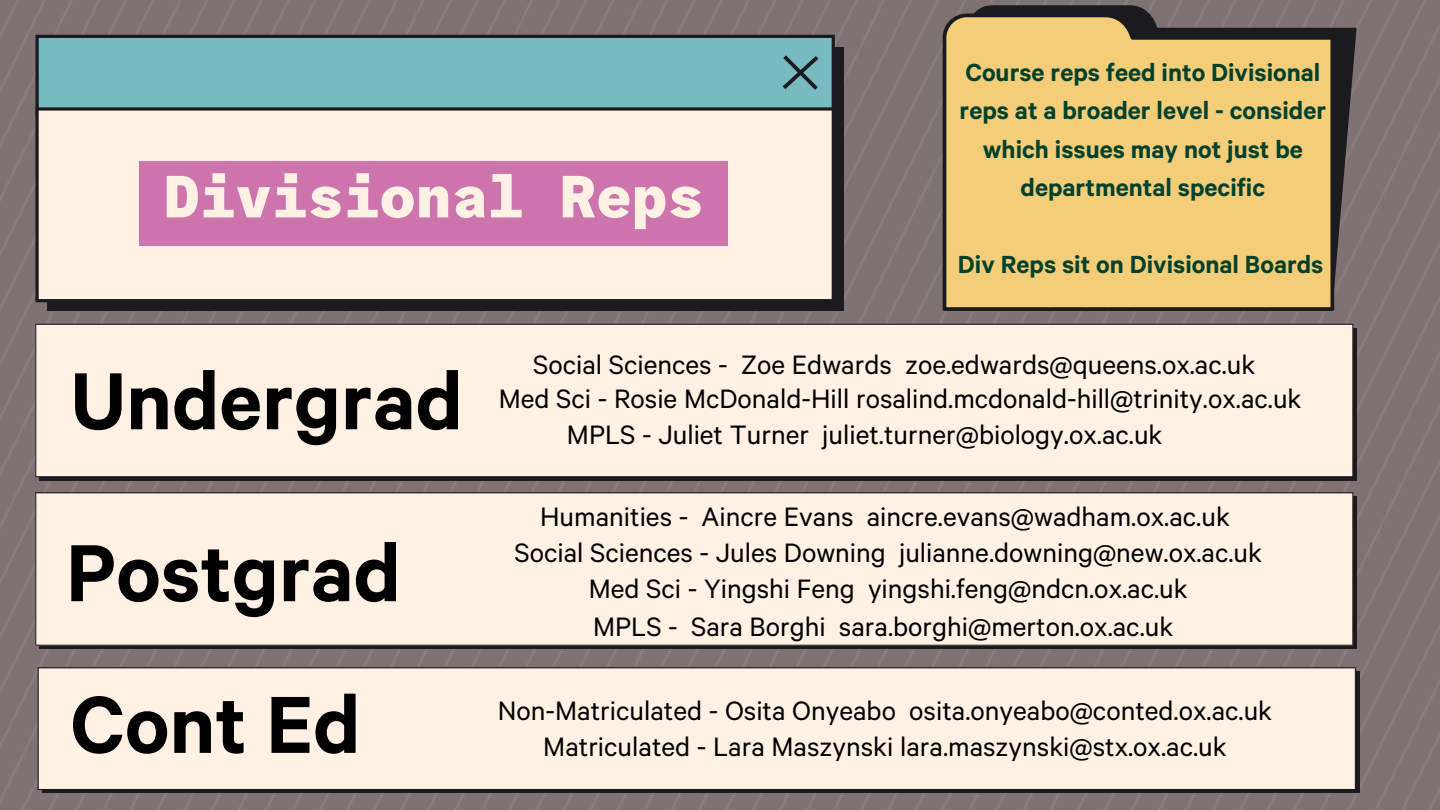
<style>
.page{position:relative;width:1440px;height:810px;background:#7f7272}
.page>*{position:absolute;margin:0;border:0;box-sizing:border-box;transform-origin:0 0}
.t1{font:600 91.1px/171.9px "Calibre";color:#000}
.t2{font:900 60px "Graebenbach Mono";color:#fff1e4}
.t3{font:30px/36.7px "Calibre";color:#000;text-align:center}
.t4{font:600 27.9px/38.5px "Calibre";color:#02412d;text-align:center}
</style>
<div class="page">
<div style="left:36px;top:35px;width:799px;height:72px;background:#77bbc1"></div>
<div style="left:48px;top:120px;width:796px;height:191px;background:#1b1a1e"></div>
<svg style="left:35px;top:107px;width:800px;height:195px;background:#f1e3d8"></svg>
<svg style="left:779px;top:51px;width:43px;height:43px;background:#669ea4"></svg>
<div style="left:140px;top:161px;width:588px;height:84px;background:#cd74ac"></div>
<svg style="left:945px;top:5px;width:412px;height:304px;background:#554d4f"></svg>
<svg style="left:943px;top:14px;width:391px;height:297px;background:#e4c072"></svg>
<div style="left:39px;top:328px;width:1318px;height:152px;background:#1b1a1e"></div>
<div style="left:35px;top:324px;width:1318px;height:153px;background:#fff1e4"></div>
<div style="left:39px;top:497px;width:1318px;height:152px;background:#1b1a1e"></div>
<div style="left:35px;top:492px;width:1318px;height:154px;background:#fff1e4"></div>
<div style="left:42px;top:672px;width:1317px;height:121px;background:#1b1a1e"></div>
<div style="left:38px;top:667px;width:1318px;height:123px;background:#fff1e4"></div>
<h2 class="t2" style="left:164px;top:173px;width:541px">Divisional Reps</h2>
<p class="t4" style="left:960px;top:54px;width:368px">Course reps feed into Divisional reps at a broader level - consider which issues may not just be departmental specific</p>
<p class="t4" style="left:958px;top:247px;width:367px">Div Reps sit on Divisional Boards</p>
<h1 class="t1" style="left:66px;top:321px;width:398px">Undergrad<br>Postgrad</h1>
<h1 class="t1" style="left:70px;top:644px;width:292px">Cont Ed</h1>
<p class="t3" style="left:533px;top:348px;width:724px">Social Sciences - Zoe Edwards zoe.edwards@queens.ox.ac.uk</p>
<p class="t3" style="left:499px;top:382px;width:804px">Med Sci - Rosie McDonald-Hill rosalind.mcdonald-hill@trinity.ox.ac.uk</p>
<p class="t3" style="left:567px;top:418px;width:597px">MPLS - Juliet Turner juliet.turner@biology.ox.ac.uk</p>
<p class="t3" style="left:515px;top:500px;width:749px">Humanities - Aincre Evans aincre.evans@wadham.ox.ac.uk Social Sciences - Jules Downing julianne.downing@new.ox.ac.uk Med Sci - Yingshi Feng yingshi.feng@ndcn.ox.ac.uk<br>MPLS - Sara Borghi sara.borghi@merton.ox.ac.uk</p>
<p class="t3" style="left:498px;top:694px;width:776px">Non-Matriculated - Osita Onyeabo osita.onyeabo@conted.ox.ac.uk</p>
<p class="t3" style="left:543px;top:730px;width:685px">Matriculated - Lara Maszynski lara.maszynski@stx.ox.ac.uk</p>
</div>
